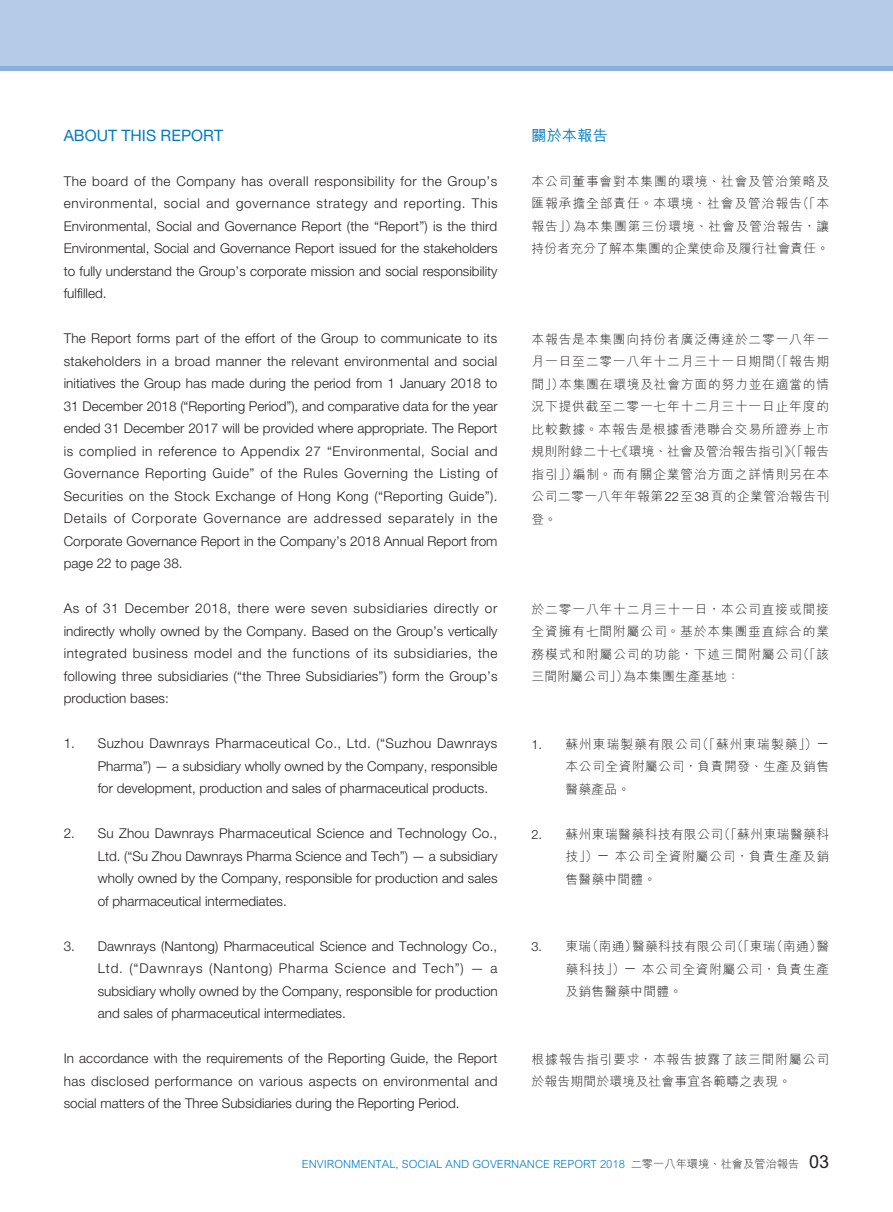
<style>
.page{position:relative;width:893px;height:1212px;background:#fff}
.page>*{position:absolute;margin:0;border:0;box-sizing:border-box;transform-origin:0 0}
._01_H1_E{font:15.75px "Helvetica Neue LT Std";color:#007cc2}
._001_H1_C{font:500 15px "M Hei HK";letter-spacing:.02em;color:#007cc2}
._00_txt_E{font:300 13.5px/22.5px "Helvetica Neue LT Std";color:#231f20;text-align:justify}
._000_txt_C{font:300 12.75px/22.5px "M Hei HK";letter-spacing:.04em;color:#231f20;text-align:justify}
._000_txt_C-2{font:300 12.75px/22.5px "M Hei HK";letter-spacing:.07em;color:#231f20}
.t1{font:300 11.25px "M Hei HK";color:#007cc2}
.s1{font-family:"Helvetica Neue LT Std"}
.s2{color:#231f20}
.s3{font-weight:500;font-size:18px;color:#231f20}
</style>
<div class="page">
<div style="left:0;top:0;width:893px;height:67px;background:#b6cbe8"></div>
<hr style="left:0;top:67px;width:893px;height:4px;background:#89b0dc">
<p class="_01_H1_E" style="left:64px;top:126px;width:161px">ABOUT THIS REPORT</p>
<p class="_00_txt_E" style="left:64px;top:169px;width:435px">The board of the Company has overall responsibility for the Group’s environmental, social and governance strategy and reporting. This Environmental, Social and Governance Report (the “Report”) is the third Environmental, Social and Governance Report issued for the stakeholders to fully understand the Group’s corporate mission and social responsibility fulfilled.</p>
<p class="_00_txt_E" style="left:64px;top:327px;width:435px">The Report forms part of the effort of the Group to communicate to its stakeholders in a broad manner the relevant environmental and social initiatives the Group has made during the period from 1 January 2018 to 31 December 2018 (“Reporting Period”), and comparative data for the year ended 31 December 2017 will be provided where appropriate. The Report is complied in reference to Appendix 27 “Environmental, Social and Governance Reporting Guide” of the Rules Governing the Listing of Securities on the Stock Exchange of Hong Kong (“Reporting Guide”).<br>Details of Corporate Governance are addressed separately in the Corporate Governance Report in the Company’s 2018 Annual Report from page 22 to page 38.</p>
<p class="_00_txt_E" style="left:64px;top:597px;width:435px">As of 31 December 2018, there were seven subsidiaries directly or indirectly wholly owned by the Company. Based on the Group’s vertically integrated business model and the functions of its subsidiaries, the following three subsidiaries (“the Three Subsidiaries”) form the Group’s production bases:</p>
<p class="_00_txt_E" style="left:98px;top:732px;width:401px;text-indent:-34px">1. Suzhou Dawnrays Pharmaceutical Co., Ltd. (“Suzhou Dawnrays Pharma”) — a subsidiary wholly owned by the Company, responsible for development, production and sales of pharmaceutical products.</p>
<p class="_00_txt_E" style="left:98px;top:822px;width:402px;text-indent:-34px">2. Su Zhou Dawnrays Pharmaceutical Science and Technology Co., Ltd. (“Su Zhou Dawnrays Pharma Science and Tech”) — a subsidiary wholly owned by the Company, responsible for production and sales of pharmaceutical intermediates.</p>
<p class="_00_txt_E" style="left:98px;top:934px;width:401px;text-indent:-34px">3. Dawnrays (Nantong) Pharmaceutical Science and Technology Co., Ltd. (“Dawnrays (Nantong) Pharma Science and Tech”) — a subsidiary wholly owned by the Company, responsible for production and sales of pharmaceutical intermediates.</p>
<p class="_00_txt_E" style="left:64px;top:1047px;width:435px">In accordance with the requirements of the Reporting Guide, the Report has disclosed performance on various aspects on environmental and social matters of the Three Subsidiaries during the Reporting Period.</p>
<p class="_001_H1_C" style="left:531px;top:125px;width:78px">關於本報告</p>
<p class="_000_txt_C" style="left:531px;top:170px;width:299px">本公司董事會對本集團的環境、社會及管治策略及匯報承擔全部責任。本環境、社會及管治報告（「本報告」）為本集團第三份環境、社會及管治報告，讓持份者充分了解本集團的企業使命及履行社會責任。</p>
<p class="_000_txt_C" style="left:531px;top:327px;width:299px">本報告是本集團向持份者廣泛傳達於二零一八年一月一日至二零一八年十二月三十一日期間（「報告期間」）本集團在環境及社會方面的努力並在適當的情況下提供截至二零一七年十二月三十一日止年度的比較數據。本報告是根據香港聯合交易所證券上市規則附錄二十七《環境、社會及管治報告指引》（「報告指引」）編制。而有關企業管治方面之詳情則另在本公司二零一八年年報第<span class="s1">22</span>至<span class="s1">38</span>頁的企業管治報告刊登。</p>
<p class="_000_txt_C" style="left:531px;top:597px;width:299px">於二零一八年十二月三十一日，本公司直接或間接全資擁有七間附屬公司。基於本集團垂直綜合的業務模式和附屬公司的功能，下述三間附屬公司（「該三間附屬公司」）為本集團生產基地：</p>
<p class="_000_txt_C" style="left:566px;top:732px;width:265px;text-indent:-34px"><span class="s1">1.</span> 蘇州東瑞製藥有限公司（「蘇州東瑞製藥」）<span class="s1">—</span>本公司全資附屬公司，負責開發、生產及銷售醫藥產品。</p>
<p class="_000_txt_C" style="left:566px;top:822px;width:265px;text-indent:-34px"><span class="s1">2.</span> 蘇州東瑞醫藥科技有限公司（「蘇州東瑞醫藥科技」）<span class="s1">—</span> 本公司全資附屬公司，負責生產及銷售醫藥中間體。</p>
<p class="_000_txt_C" style="left:566px;top:935px;width:265px;text-indent:-34px"><span class="s1">3.</span> 東瑞（南通）醫藥科技有限公司（「東瑞（南通）醫藥科技」）<span class="s1">—</span> 本公司全資附屬公司，負責生產及銷售醫藥中間體。</p>
<p class="_000_txt_C-2" style="left:531px;top:1047px;width:299px">根據報告指引要求，本報告披露了該三間附屬公司於報告期間於環境及社會事宜各範疇之表現。</p>
<p class="t1" style="left:302px;top:1158px;width:529px">ENVIRONMENTAL, SOCIAL AND GOVERNANCE REPORT 2018 <span class="s2">二零一八年環境、社會及管治報告</span> <span class="s3">03</span></p>
</div>
